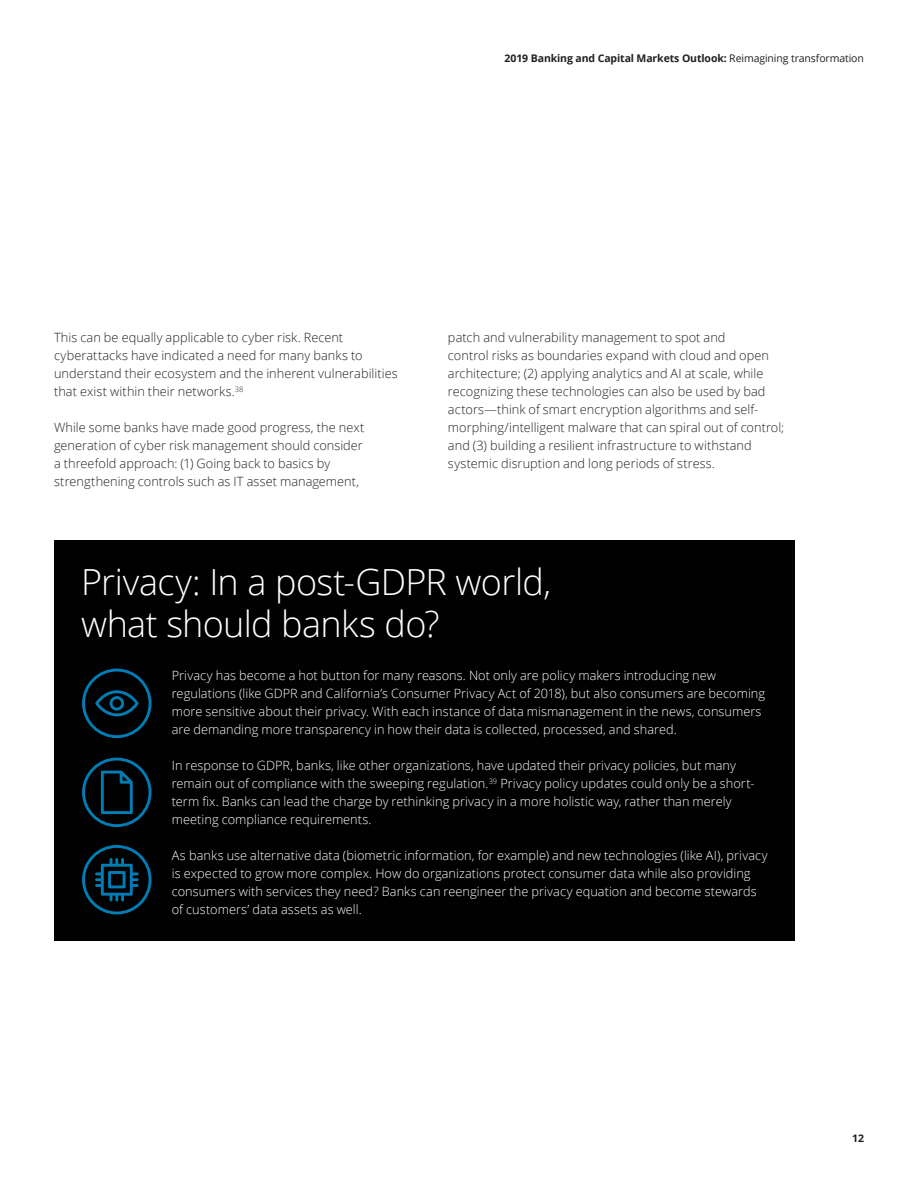
<style>
.page{position:relative;width:918px;height:1188px;background:#fff}
.page>*{position:absolute;margin:0;border:0;box-sizing:border-box;transform-origin:0 0}
.Story_heading_light{font:300 36px/42px "Open Sans";letter-spacing:-.02em;color:#fff}
.Body_copy__8_5_12pt{font:300 12.75px/18px "Open Sans";letter-spacing:.005em;color:#fff}
.Body_copy__8_5_12pt-2{font:300 12.75px/18px "Open Sans";letter-spacing:.005em;color:#231f20}
.t1{font:700 10.5px "Open Sans";letter-spacing:-.01em;color:#231f20}
.s1{font-weight:400}
</style>
<div class="page">
<div style="left:54px;top:541px;width:741px;height:400px;background:#010101"></div>
<svg style="left:82px;top:669px;width:70px;height:69px"></svg>
<svg style="left:82px;top:758px;width:70px;height:69px"></svg>
<svg style="left:82px;top:845px;width:70px;height:69px"></svg>
<p class="t1" style="left:505px;top:51px;width:361px">2019 Banking and Capital Markets Outlook: <span class="s1">Reimagining transformation</span></p>
<p class="Body_copy__8_5_12pt-2" style="left:54px;top:328px;width:345px">This can be equally applicable to cyber risk. Recent cyberattacks have indicated a need for many banks to understand their ecosystem and the inherent vulnerabilities that exist within their networks.<sup>38</sup></p>
<p class="Body_copy__8_5_12pt-2" style="left:54px;top:418px;width:312px">While some banks have made good progress, the next generation of cyber risk management should consider a threefold approach: (1) Going back to basics by strengthening controls such as IT asset management,</p>
<p class="Body_copy__8_5_12pt-2" style="left:448px;top:328px;width:338px">patch and vulnerability management to spot and<br>control risks as boundaries expand with cloud and open architecture; (2) applying analytics and AI at scale, while recognizing these technologies can also be used by bad actors—think of smart encryption algorithms and self&shy;morphing/intelligent malware that can spiral out of control; and (3) building a resilient infrastructure to withstand systemic disruption and long periods of stress.</p>
<p class="Story_heading_light" style="left:81px;top:560px;width:472px">Privacy: In a post-GDPR world, what should banks do?</p>
<p class="Body_copy__8_5_12pt" style="left:172px;top:666px;width:595px">Privacy has become a hot button for many reasons. Not only are policy makers introducing new regulations (like GDPR and California’s Consumer Privacy Act of 2018), but also consumers are becoming more sensitive about their privacy. With each instance of data mismanagement in the news, consumers are demanding more transparency in how their data is collected, processed, and shared.</p>
<p class="Body_copy__8_5_12pt" style="left:172px;top:756px;width:584px">In response to GDPR, banks, like other organizations, have updated their privacy policies, but many remain out of compliance with the sweeping regulation.<sup>39</sup> Privacy policy updates could only be a short&shy;term fix. Banks can lead the charge by rethinking privacy in a more holistic way, rather than merely meeting compliance requirements.</p>
<p class="Body_copy__8_5_12pt" style="left:172px;top:846px;width:597px">As banks use alternative data (biometric information, for example) and new technologies (like AI), privacy is expected to grow more complex. How do organizations protect consumer data while also providing consumers with services they need? Banks can reengineer the privacy equation and become stewards of customers’ data assets as well.</p>
<p class="t1" style="left:852px;top:1131px;width:13px">12</p>
</div>
